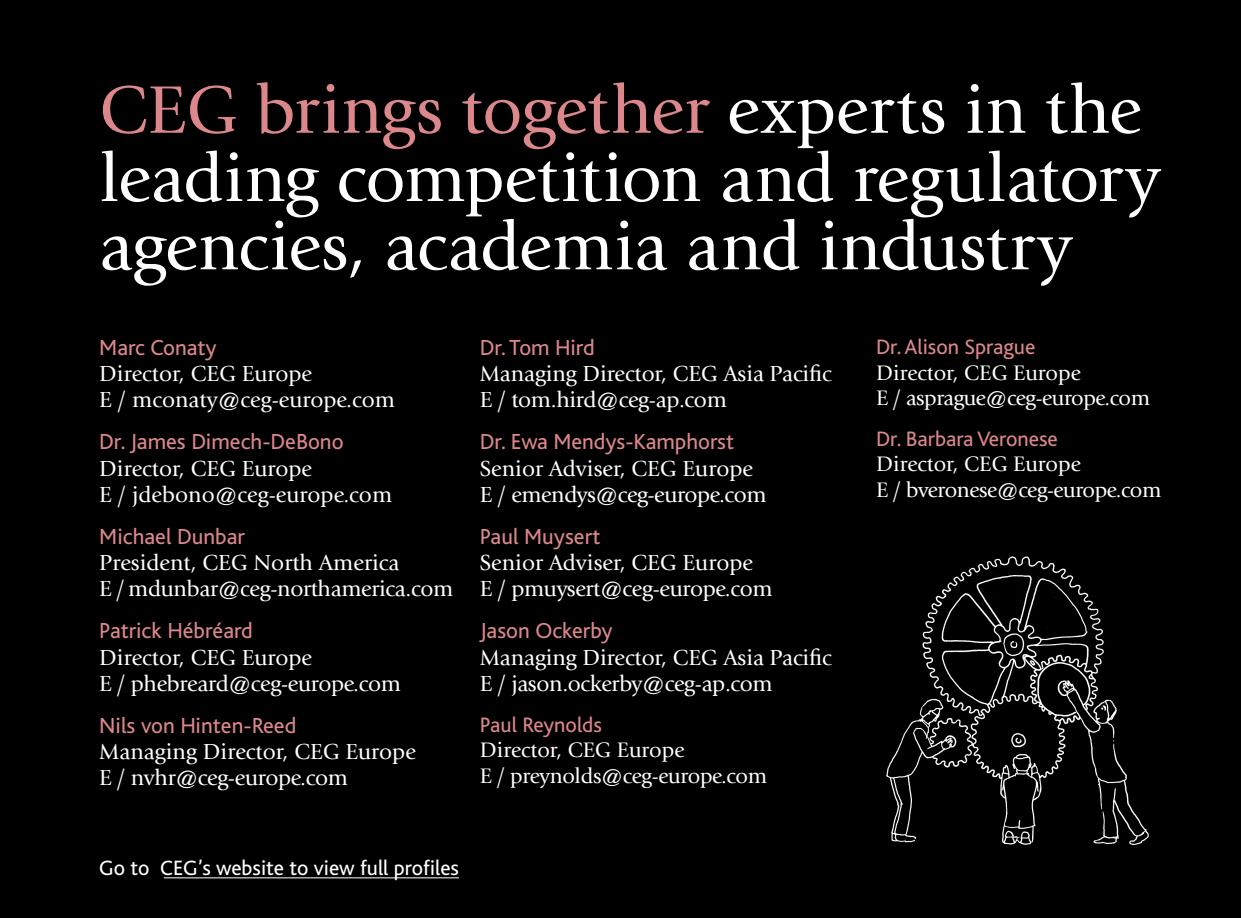
<style>
.page{position:relative;width:1241px;height:918px;background:#fff}
.page>*{position:absolute;margin:0;border:0;box-sizing:border-box;transform-origin:0 0}
.t1{font:70px/68.2px "Giovanni";letter-spacing:-.005em;color:#fff}
.t2{font:22.75px/26.2px "Giovanni";letter-spacing:-.005em;color:#fff}
.t3{font:22.75px "Bliss";color:#db878c}
.t4{font:21.88px/25.4px "Giovanni";letter-spacing:-.015em;color:#fff}
.t5{font:21.88px/25.4px "Bliss";color:#db878c}
.t6{font:21.7px "Bliss";color:#fff}
.s1{color:#db878c}
.s2{font-family:"Bliss";color:#db878c}
.s3{font-family:"Giovanni";color:#fff}
</style>
<div class="page">
<div style="left:0;top:0;width:1240px;height:918px;background:#000"></div>
<img style="left:886px;top:556px;width:263px;height:288px">
<hr style="left:164px;top:877px;width:295px;height:1px;background:#fff">
<p class="t1" style="left:99px;top:76px;width:1061px"><span class="s1">CEG brings together</span> experts in the leading competition and regulatory agencies, academia and industry</p>
<p class="t3" style="left:99px;top:335px;width:119px">Marc Conaty</p>
<p class="t2" style="left:99px;top:361px;width:214px">Director, CEG Europe</p>
<p class="t2" style="left:99px;top:387px;width:297px">E / mconaty@ceg-europe.com</p>
<p class="t3" style="left:99px;top:430px;width:246px">Dr. James Dimech-DeBono</p>
<p class="t2" style="left:99px;top:455px;width:214px">Director, CEG Europe</p>
<p class="t2" style="left:99px;top:481px;width:294px">E / jdebono@ceg-europe.com</p>
<p class="t2" style="left:99px;top:523px;width:301px"><span class="s2">Michael Dunbar<br></span>President, CEG North America</p>
<p class="t2" style="left:99px;top:576px;width:355px">E / mdunbar@ceg-northamerica.com</p>
<p class="t3" style="left:99px;top:619px;width:155px">Patrick Hébréard</p>
<p class="t2" style="left:99px;top:644px;width:214px">Director, CEG Europe</p>
<p class="t2" style="left:99px;top:670px;width:303px">E / phebreard@ceg-europe.com</p>
<p class="t2" style="left:99px;top:712px;width:318px"><span class="s2">Nils von Hinten-Reed<br></span>Managing Director, CEG Europe</p>
<p class="t2" style="left:99px;top:765px;width:250px">E / nvhr@ceg-europe.com</p>
<p class="t3" style="left:480px;top:335px;width:116px">Dr. Tom Hird</p>
<p class="t2" style="left:480px;top:361px;width:353px">Managing Director, CEG Asia Pacific</p>
<p class="t2" style="left:480px;top:387px;width:248px">E / tom.hird@ceg-ap.com</p>
<p class="t2" style="left:480px;top:429px;width:275px"><span class="s2">Dr. Ewa Mendys-Kamphorst<br></span>Senior Adviser, CEG Europe</p>
<p class="t2" style="left:480px;top:481px;width:288px">E / emendys@ceg-europe.com</p>
<p class="t2" style="left:480px;top:523px;width:275px"><span class="s2">Paul Muysert<br></span>Senior Adviser, CEG Europe</p>
<p class="t2" style="left:480px;top:576px;width:294px">E / pmuysert@ceg-europe.com</p>
<p class="t2" style="left:480px;top:618px;width:353px"><span class="s2">Jason Ockerby<br></span>Managing Director, CEG Asia Pacific</p>
<p class="t2" style="left:480px;top:670px;width:294px">E / jason.ockerby@ceg-ap.com</p>
<p class="t4" style="left:480px;top:712px;width:289px"><span class="s2">Paul Reynolds<br></span>Director, CEG Europe<br>E / preynolds@ceg-europe.com</p>
<p class="t6" style="left:99px;top:856px;width:361px">Go to CEG’s website to view full profiles</p>
<p class="t4" style="left:876px;top:334px;width:206px"><span class="s2">Dr. Alison Sprague<br></span>Director, CEG Europe</p>
<p class="t4" style="left:876px;top:385px;width:275px">E / asprague@ceg-europe.com</p>
<p class="t5" style="left:876px;top:426px;width:206px">Dr. Barbara Veronese<br><span class="s3">Director, CEG Europe</span></p>
<p class="t4" style="left:876px;top:477px;width:287px">E / bveronese@ceg-europe.com</p>
</div>
